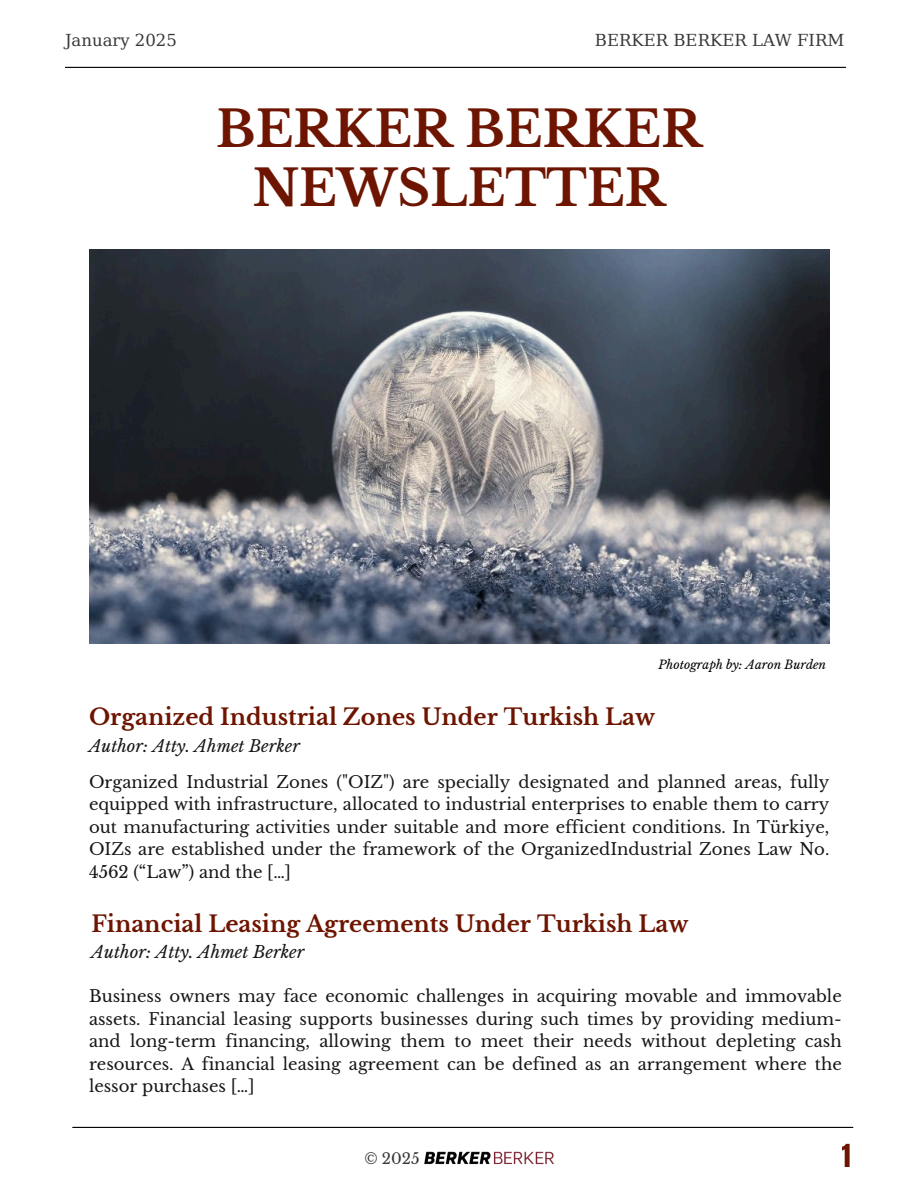
<style>
.page{position:relative;width:918px;height:1188px;background:#fff}
.page>*{position:absolute;margin:0;border:0;box-sizing:border-box;transform-origin:0 0}
.t1{font:700 49.5px/59.7px "Libre Baskerville";color:#6d1500;text-align:center}
.t2{font:700 22.5px "Libre Baskerville";color:#6d1500}
.t3{font:italic 16.65px "Libre Baskerville";color:#171616}
.t4{font:16.5px/22.5px "Libre Baskerville";color:#171616;text-align:justify}
.t5{font:16.5px "DejaVu Serif";color:#373737}
.t6{font:italic 16.5px "Libre Baskerville";color:#171616}
.t7{font:15px "Libre Baskerville";color:#373737}
.t8{font:italic 12px "Libre Baskerville";color:#000}
</style>
<div class="page">
<img style="left:89px;top:250px;width:740px;height:393px">
<hr style="left:65px;top:67px;width:781px;height:1px;background:#000">
<svg style="left:842px;top:1144px;width:8px;height:23px"></svg>
<hr style="left:72px;top:1127px;width:781px;height:1px;background:#000">
<img style="left:424px;top:1151px;width:130px;height:14px">
<p class="t5" style="left:65px;top:31px;width:113px">January 2025</p>
<p class="t5" style="left:595px;top:31px;width:251px">BERKER BERKER LAW FIRM</p>
<p class="t1" style="left:216px;top:99px;width:487px">BERKER BERKER<br>NEWSLETTER</p>
<h4 class="t8" style="left:659px;top:657px;width:169px">Photograph by: Aaron Burden</h4>
<h2 class="t2" style="left:89px;top:704px;width:568px">Organized Industrial Zones Under Turkish Law</h2>
<h1 class="t6" style="left:89px;top:736px;width:212px">Author: Atty. Ahmet Berker</h1>
<h3 class="t4" style="left:89px;top:771px;width:742px">Organized Industrial Zones ("OIZ") are specially designated and planned areas, fully equipped with infrastructure, allocated to industrial enterprises to enable them to carry out manufacturing activities under suitable and more efficient conditions. In Türkiye, OIZs are established under the framework of the OrganizedIndustrial Zones Law No.<br>4562 (“Law”) and the […]</h3>
<h4 class="t2" style="left:91px;top:911px;width:599px">Financial Leasing Agreements Under Turkish Law</h4>
<h2 class="t3" style="left:91px;top:942px;width:215px">Author: Atty. Ahmet Berker</h2>
<h4 class="t4" style="left:89px;top:985px;width:754px">Business owners may face economic challenges in acquiring movable and immovable assets. Financial leasing supports businesses during such times by providing medium&shy;and long-term financing, allowing them to meet their needs without depleting cash resources. A financial leasing agreement can be defined as an arrangement where the lessor purchases […]</h4>
<h4 class="t7" style="left:364px;top:1149px;width:57px">© 2025</h4>
</div>
